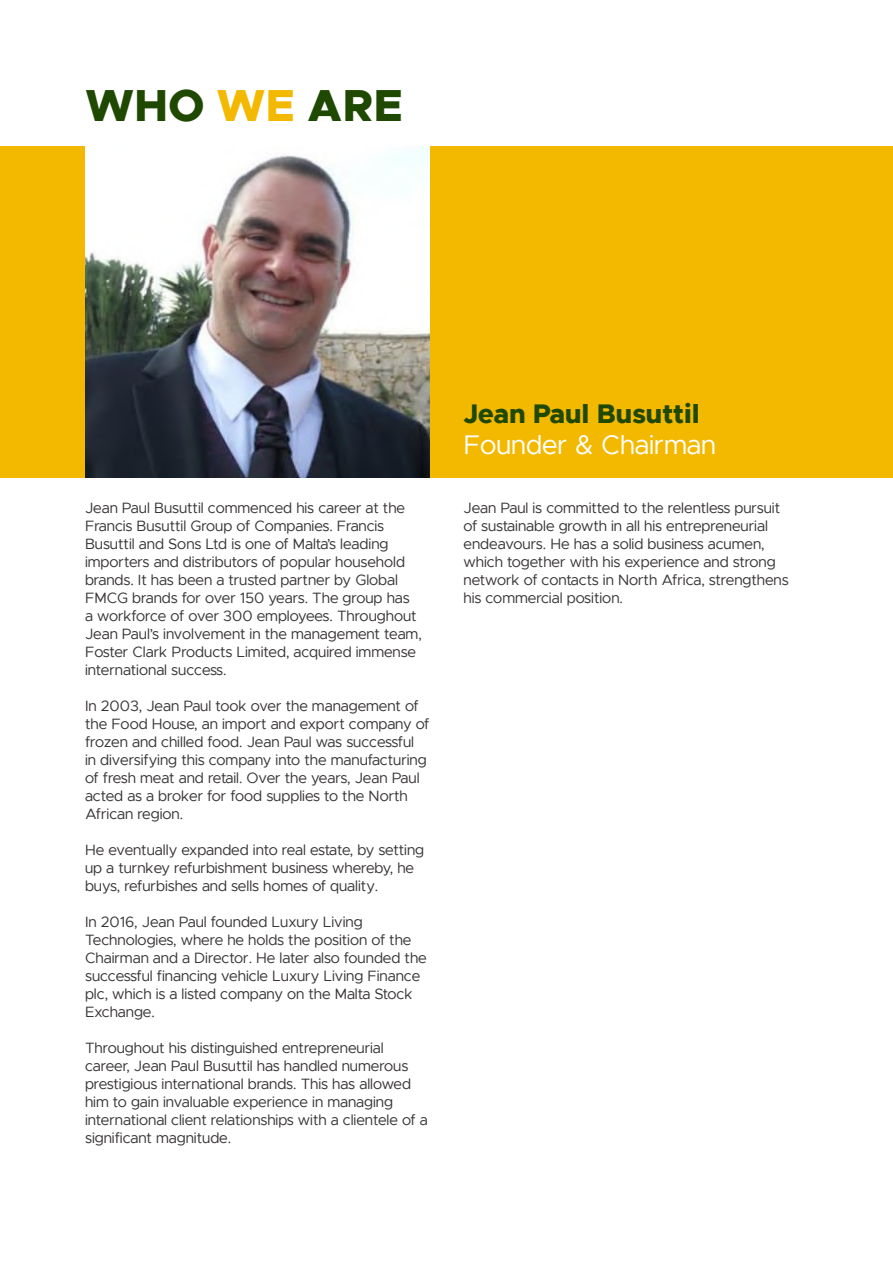
<style>
.page{position:relative;width:893px;height:1263px;background:#fff}
.page>*{position:absolute;margin:0;border:0;box-sizing:border-box;transform-origin:0 0}
.t1{font:800 45px "Metropolis";color:#1f4800}
.t2{font:800 27px "Metropolis";color:#1f4800}
.t3{font:27px "Metropolis";color:#fff}
.t4{font:15px/18px "Metropolis";color:#393535}
.s1{color:#f3b900}
</style>
<div class="page">
<div style="left:0;top:146px;width:893px;height:332px;background:#f3b900"></div>
<img style="left:85px;top:146px;width:344px;height:332px">
<h1 class="t1" style="left:85px;top:77px;width:320px">WHO <span class="s1">WE</span> ARE</h1>
<p class="t4" style="left:85px;top:499px;width:338px">Jean Paul Busuttil commenced his career at the Francis Busuttil Group of Companies. Francis Busuttil and Sons Ltd is one of Malta’s leading importers and distributors of popular household brands. It has been a trusted partner by Global FMCG brands for over 150 years. The group has<br>a workforce of over 300 employees. Throughout Jean Paul’s involvement in the management team, Foster Clark Products Limited, acquired immense international success.</p>
<p class="t4" style="left:85px;top:697px;width:346px">In 2003, Jean Paul took over the management of the Food House, an import and export company of frozen and chilled food. Jean Paul was successful<br>in diversifying this company into the manufacturing of fresh meat and retail. Over the years, Jean Paul acted as a broker for food supplies to the North African region.</p>
<p class="t4" style="left:85px;top:841px;width:341px">He eventually expanded into real estate, by setting up a turnkey refurbishment business whereby, he buys, refurbishes and sells homes of quality.</p>
<p class="t4" style="left:85px;top:913px;width:343px">In 2016, Jean Paul founded Luxury Living Technologies, where he holds the position of the Chairman and a Director. He later also founded the successful financing vehicle Luxury Living Finance plc, which is a listed company on the Malta Stock Exchange.</p>
<p class="t4" style="left:85px;top:1039px;width:344px">Throughout his distinguished entrepreneurial career, Jean Paul Busuttil has handled numerous prestigious international brands. This has allowed him to gain invaluable experience in managing international client relationships with a clientele of a significant magnitude.</p>
<h2 class="t2" style="left:463px;top:396px;width:238px">Jean Paul Busuttil</h2>
<h2 class="t3" style="left:463px;top:428px;width:254px">Founder &amp; Chairman</h2>
<p class="t4" style="left:463px;top:499px;width:327px">Jean Paul is committed to the relentless pursuit of sustainable growth in all his entrepreneurial endeavours. He has a solid business acumen, which together with his experience and strong network of contacts in North Africa, strengthens his commercial position.</p>
</div>
